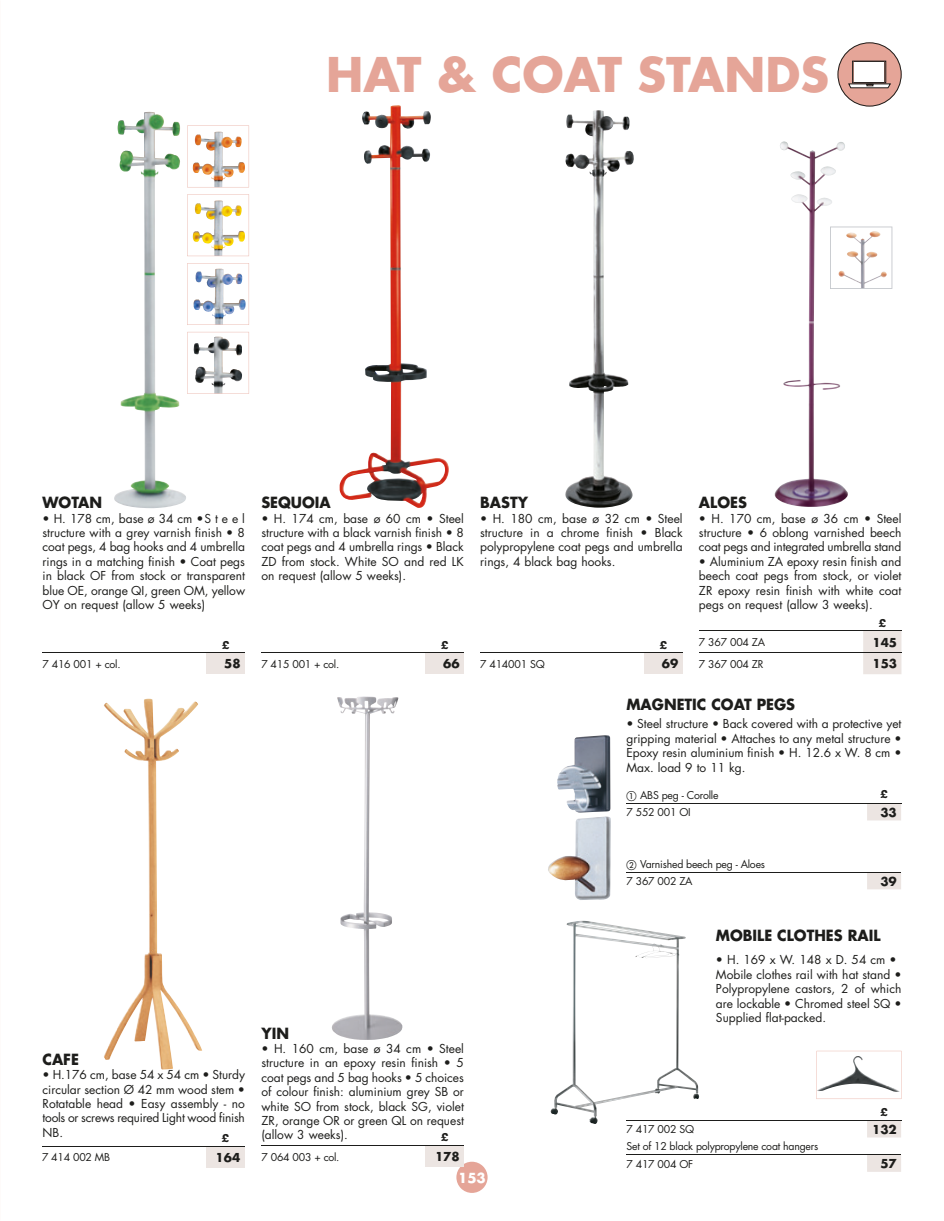
<style>
.page{position:relative;width:944px;height:1221px;background:#fff}
.page>*{position:absolute;margin:0;border:0;box-sizing:border-box;transform-origin:0 0}
.t1{font:700 46.5px "Futura Std";color:#e5a598}
.t2{font:700 15px "Futura Std";color:#1d1d1b;scale:.96 1}
.t3{font:700 13.5px "Futura Std";color:#fff}
.t4{font:12px/14.4px "Futura Std";color:#1d1d1b;text-align:justify}
.t5{font:700 12px "Futura Std";color:#1d1d1b}
.t6{font:10.5px/17.1px "Futura Std";letter-spacing:-.02em;color:#1d1d1b}
.t7{font:700 10.5px "Futura Std";color:#1d1d1b}
</style>
<div class="page">
<img style="left:104px;top:699px;width:98px;height:370px">
<img style="left:565px;top:110px;width:69px;height:397px">
<div style="left:426px;top:652px;width:38px;height:22px;background:#ece5e2"></div>
<hr style="left:344px;top:652px;width:39px;height:1px;background:#1d1d1b">
<hr style="left:426px;top:652px;width:38px;height:1px;background:#1d1d1b">
<hr style="left:261px;top:652px;width:83px;height:1px;background:#1d1d1b">
<hr style="left:383px;top:652px;width:43px;height:1px;background:#1d1d1b">
<div style="left:863px;top:631px;width:38px;height:43px;background:#ece5e2"></div>
<hr style="left:782px;top:630px;width:38px;height:1px;background:#1d1d1b">
<hr style="left:863px;top:630px;width:38px;height:1px;background:#1d1d1b">
<hr style="left:699px;top:652px;width:202px;height:1px;background:#1d1d1b">
<hr style="left:699px;top:630px;width:83px;height:1px;background:#1d1d1b">
<hr style="left:820px;top:630px;width:43px;height:1px;background:#1d1d1b">
<div style="left:838px;top:43px;width:63px;height:63px;background:#e5a598;border-radius:50%"></div>
<div style="left:838px;top:43px;width:63px;height:63px;border:1px solid #1d1d1b;border-radius:50%"></div>
<svg style="left:848px;top:60px;width:43px;height:28px"></svg>
<div style="left:854px;top:62px;width:30px;height:20px;background:#fff"></div>
<svg style="left:456px;top:1161px;width:32px;height:32px"></svg>
<img style="left:340px;top:105px;width:109px;height:403px">
<img style="left:332px;top:696px;width:70px;height:343px">
<div style="left:207px;top:652px;width:38px;height:22px;background:#ece5e2"></div>
<hr style="left:125px;top:652px;width:39px;height:1px;background:#1d1d1b">
<hr style="left:207px;top:652px;width:38px;height:1px;background:#1d1d1b">
<hr style="left:43px;top:652px;width:82px;height:1px;background:#1d1d1b">
<hr style="left:164px;top:652px;width:43px;height:1px;background:#1d1d1b">
<svg style="left:187px;top:125px;width:62px;height:62px"></svg>
<svg style="left:187px;top:194px;width:62px;height:62px"></svg>
<svg style="left:187px;top:263px;width:62px;height:62px"></svg>
<svg style="left:187px;top:332px;width:62px;height:62px"></svg>
<img style="left:118px;top:113px;width:27px;height:280px">
<img style="left:774px;top:141px;width:74px;height:366px">
<svg style="left:830px;top:226px;width:62px;height:63px"></svg>
<img style="left:550px;top:920px;width:150px;height:204px">
<svg style="left:817px;top:1050px;width:84px;height:42px"></svg>
<img style="left:548px;top:816px;width:63px;height:84px">
<img style="left:557px;top:735px;width:53px;height:77px">
<svg style="left:867px;top:804px;width:34px;height:85px"></svg>
<hr style="left:626px;top:803px;width:160px;height:1px;background:#1d1d1b">
<hr style="left:626px;top:871px;width:275px;height:1px;background:#1d1d1b">
<hr style="left:786px;top:803px;width:38px;height:1px;background:#1d1d1b">
<hr style="left:867px;top:803px;width:34px;height:1px;background:#1d1d1b">
<hr style="left:824px;top:803px;width:43px;height:1px;background:#1d1d1b">
<div style="left:644px;top:652px;width:39px;height:22px;background:#ece5e2"></div>
<hr style="left:563px;top:652px;width:38px;height:1px;background:#1d1d1b">
<hr style="left:644px;top:652px;width:39px;height:1px;background:#1d1d1b">
<hr style="left:480px;top:652px;width:83px;height:1px;background:#1d1d1b">
<hr style="left:601px;top:652px;width:43px;height:1px;background:#1d1d1b">
<div style="left:426px;top:1145px;width:38px;height:22px;background:#ece5e2"></div>
<hr style="left:261px;top:1145px;width:122px;height:1px;background:#1d1d1b">
<hr style="left:426px;top:1145px;width:38px;height:1px;background:#1d1d1b">
<hr style="left:383px;top:1145px;width:43px;height:1px;background:#1d1d1b">
<svg style="left:867px;top:1121px;width:34px;height:50px"></svg>
<hr style="left:626px;top:1120px;width:160px;height:1px;background:#1d1d1b">
<hr style="left:626px;top:1154px;width:275px;height:1px;background:#1d1d1b">
<hr style="left:786px;top:1120px;width:38px;height:1px;background:#1d1d1b">
<hr style="left:867px;top:1120px;width:34px;height:1px;background:#1d1d1b">
<hr style="left:824px;top:1120px;width:43px;height:1px;background:#1d1d1b">
<div style="left:206px;top:1146px;width:38px;height:21px;background:#ece5e2"></div>
<hr style="left:42px;top:1145px;width:121px;height:1px;background:#1d1d1b">
<hr style="left:206px;top:1145px;width:38px;height:1px;background:#1d1d1b">
<hr style="left:163px;top:1145px;width:43px;height:1px;background:#1d1d1b">
<h1 class="t1" style="left:326px;top:44px;width:505px">HAT &amp; COAT STANDS</h1>
<p class="t2" style="left:43px;top:492px;width:64px">WOTAN</p>
<p class="t4" style="left:43px;top:511px;width:204px">• H. 178 cm, base ø 34 cm • S t e e l structure with a grey varnish finish • 8 coat pegs, 4 bag hooks and 4 umbrella rings in a matching finish • Coat pegs in black OF from stock or transparent blue OE, orange QI, green OM, yellow OY on request (allow 5 weeks)</p>
<p class="t2" style="left:261px;top:492px;width:74px">SEQUOIA</p>
<p class="t4" style="left:261px;top:511px;width:204px">• H. 174 cm, base ø 60 cm • Steel structure with a black varnish finish • 8 coat pegs and 4 umbrella rings • Black ZD from stock. White SO and red LK on request (allow 5 weeks).</p>
<p class="t2" style="left:480px;top:492px;width:51px">BASTY</p>
<p class="t4" style="left:480px;top:511px;width:204px">• H. 180 cm, base ø 32 cm • Steel structure in a chrome finish • Black polypropylene coat pegs and umbrella rings, 4 black bag hooks.</p>
<p class="t2" style="left:699px;top:492px;width:51px">ALOES</p>
<p class="t4" style="left:699px;top:511px;width:204px">• H. 170 cm, base ø 36 cm • Steel structure • 6 oblong varnished beech coat pegs and integrated umbrella stand</p>
<p class="t4" style="left:699px;top:554px;width:204px">• Aluminium ZA epoxy resin finish and beech coat pegs from stock, or violet ZR epoxy resin finish with white coat pegs on request (allow 3 weeks).</p>
<p class="t7" style="left:879px;top:616px;width:9px">£</p>
<p class="t7" style="left:222px;top:638px;width:9px">£</p>
<p class="t6" style="left:43px;top:655px;width:80px">7 416 001 + col.</p>
<p class="t5" style="left:224px;top:655px;width:18px">58</p>
<p class="t7" style="left:441px;top:638px;width:9px">£</p>
<p class="t6" style="left:261px;top:655px;width:80px">7 415 001 + col.</p>
<p class="t5" style="left:443px;top:655px;width:18px">66</p>
<p class="t7" style="left:660px;top:638px;width:9px">£</p>
<p class="t6" style="left:480px;top:655px;width:66px">7 414001 SQ</p>
<p class="t5" style="left:662px;top:655px;width:18px">69</p>
<p class="t6" style="left:699px;top:633px;width:68px">7 367 004 ZA</p>
<p class="t5" style="left:872px;top:634px;width:26px">145</p>
<p class="t6" style="left:699px;top:655px;width:66px">7 367 004 ZR</p>
<p class="t5" style="left:872px;top:655px;width:26px">153</p>
<p class="t2" style="left:626px;top:694px;width:177px">MAGNETIC COAT PEGS</p>
<p class="t4" style="left:626px;top:716px;width:276px">• Steel structure • Back covered with a protective yet gripping material • Attaches to any metal structure • Epoxy resin aluminium finish • H. 12.6 x W. 8 cm • Max. load 9 to 11 kg.</p>
<p class="t6" style="left:640px;top:786px;width:80px">ABS peg - Corolle</p>
<p class="t7" style="left:880px;top:786px;width:9px">£</p>
<p class="t6" style="left:626px;top:803px;width:66px">7 552 001 OI</p>
<p class="t5" style="left:880px;top:804px;width:18px">33</p>
<p class="t6" style="left:626px;top:855px;width:140px;text-indent:14px">Varnished beech peg - Aloes<br>7 367 002 ZA</p>
<p class="t5" style="left:880px;top:873px;width:18px">39</p>
<p class="t2" style="left:43px;top:1049px;width:39px">CAFE</p>
<p class="t4" style="left:43px;top:1067px;width:204px">• H.176 cm, base 54 x 54 cm • Sturdy circular section Ø 42 mm wood stem • Rotatable head • Easy assembly - no tools or screws required Light wood finish NB.</p>
<p class="t7" style="left:222px;top:1130px;width:9px">£</p>
<p class="t6" style="left:42px;top:1149px;width:70px">7 414 002 MB</p>
<p class="t5" style="left:216px;top:1149px;width:26px">164</p>
<p class="t2" style="left:261px;top:1022px;width:30px">YIN</p>
<p class="t4" style="left:261px;top:1041px;width:204px">• H. 160 cm, base ø 34 cm • Steel structure in an epoxy resin finish • 5 coat pegs and 5 bag hooks • 5 choices of colour finish: aluminium grey SB or white SO from stock, black SG, violet ZR, orange OR or green QL on request (allow 3 weeks).</p>
<p class="t7" style="left:441px;top:1130px;width:9px">£</p>
<p class="t6" style="left:261px;top:1148px;width:80px">7 064 003 + col.</p>
<p class="t5" style="left:435px;top:1148px;width:26px">178</p>
<p class="t3" style="left:458px;top:1168px;width:29px">153</p>
<p class="t2" style="left:716px;top:925px;width:173px">MOBILE CLOTHES RAIL</p>
<p class="t4" style="left:716px;top:952px;width:187px;text-align:left">• H. 169 x W. 148 x D. 54 cm •<br>Mobile clothes rail with hat stand •<br>Polypropylene castors, 2 of which are lockable • Chromed steel SQ •<br>Supplied flat-packed.</p>
<p class="t7" style="left:880px;top:1105px;width:9px">£</p>
<p class="t6" style="left:626px;top:1120px;width:69px">7 417 002 SQ</p>
<p class="t5" style="left:872px;top:1121px;width:26px">132</p>
<p class="t6" style="left:626px;top:1137px;width:193px">Set of 12 black polypropylene coat hangers<br>7 417 004 OF</p>
<p class="t5" style="left:880px;top:1155px;width:18px">57</p>
</div>
